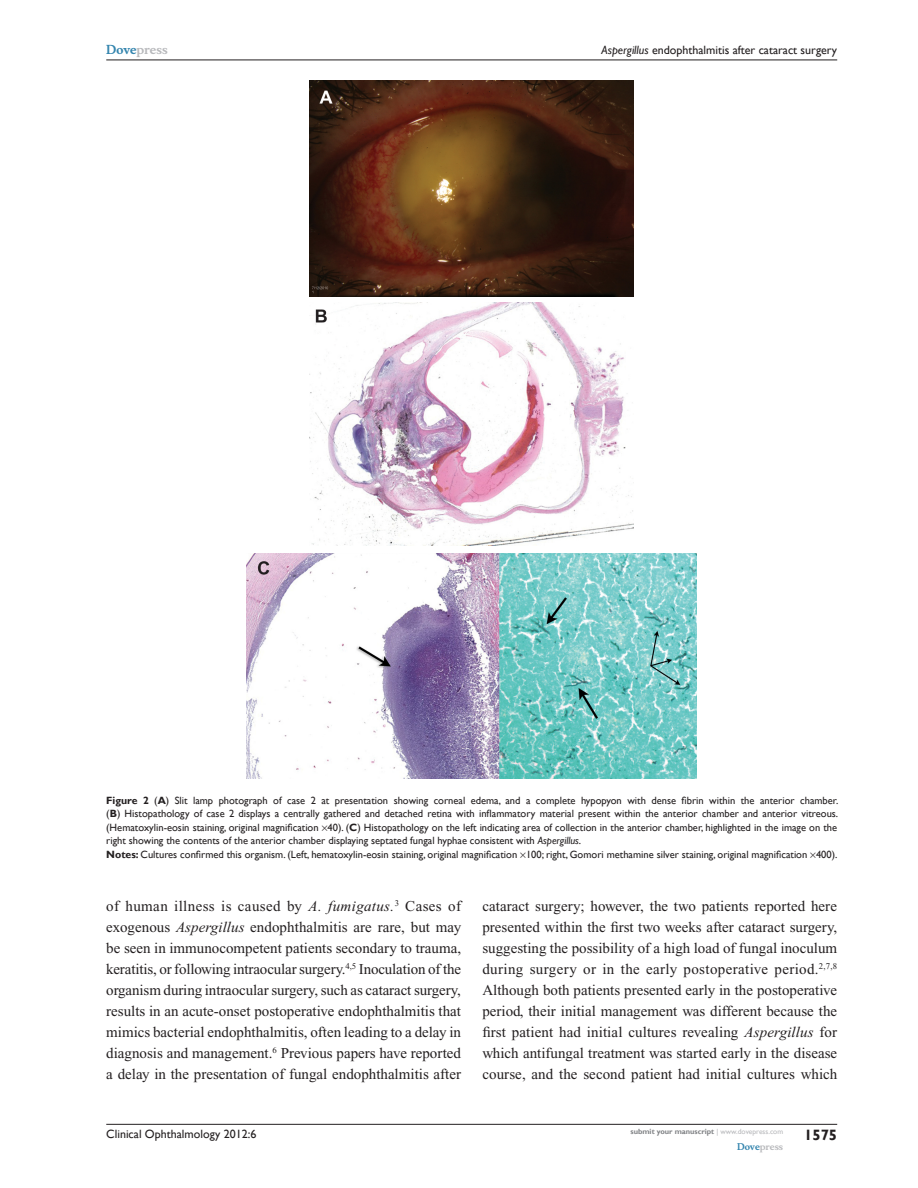
<style>
.page{position:relative;width:918px;height:1188px;background:#fff}
.page>*{position:absolute;margin:0;border:0;box-sizing:border-box;transform-origin:0 0}
.TxF{font:15px/21px "Times New Roman";color:#231f20;text-align:justify}
.RunFolio-R{font:700 15px "Gill Sans";color:#231f20}
.RunH-R{font:12px "Gill Sans";color:#231f20}
.RunF-R{font:12px "Gill Sans";color:#231f20}
.RunH-Brand-R{font:700 12px "Musee";color:#b8b9bc}
.FC{font:10.5px/13.5px "Gill Sans";color:#231f20;text-align:justify}
.RunF-Brand-R{font:700 9px "Musee";color:#b8b9bc}
.RunF-SubmityourMS-R{font:700 7.5px "Gill Sans";color:#808285}
.s1{color:#3485ae}
.s2{font-style:italic}
.s3{font-weight:700}
.s4{font-weight:400;color:#b8b9bc}
</style>
<div class="page">
<img style="left:310px;top:81px;width:324px;height:216px">
<img style="left:310px;top:303px;width:324px;height:243px">
<img style="left:247px;top:554px;width:450px;height:224px">
<hr style="left:106px;top:1124px;width:731px;height:1px;background:#231f20">
<hr style="left:106px;top:60px;width:731px;height:1px;background:#231f20">
<p class="RunH-Brand-R" style="left:106px;top:43px;width:63px"><span class="s1">Dove</span>press</p>
<p class="RunH-R" style="left:602px;top:43px;width:237px"><span class="s2">Aspergillus</span> endophthalmitis after cataract surgery</p>
<p class="FC" style="left:106px;top:794px;width:734px"><span class="s3">Figure 2</span> (<span class="s3">A</span>) Slit lamp photograph of case 2 at presentation showing corneal edema, and a complete hypopyon with dense fibrin within the anterior chamber. (<span class="s3">B</span>) Histopathology of case 2 displays a centrally gathered and detached retina with inflammatory material present within the anterior chamber and anterior vitreous. (Hematoxylin-eosin staining, original magnification 40). (<span class="s3">C</span>) Histopathology on the left indicating area of collection in the anterior chamber, highlighted in the image on the right showing the contents of the anterior chamber displaying septated fungal hyphae consistent with <span class="s2">Aspergillus</span>.</p>
<p class="FC" style="left:106px;top:848px;width:733px"><span class="s3">Notes:</span> Cultures confirmed this organism. (Left, hematoxylin-eosin staining, original magnification 100; right, Gomori methamine silver staining, original magnification 400).</p>
<p class="TxF" style="left:106px;top:896px;width:356px">of human illness is caused by <span class="s2">A. fumigatus.</span><sup>3</sup> Cases of exogenous <span class="s2">Aspergillus</span> endophthalmitis are rare, but may be seen in immunocompetent patients secondary to trauma, keratitis, or following intraocular surgery.<sup>4,5</sup> Inoculation of the organism during intraocular surgery, such as cataract surgery, results in an acute-onset postoperative endophthalmitis that mimics bacterial endophthalmitis, often leading to a delay in diagnosis and management.<sup>6</sup> Previous papers have reported a delay in the presentation of fungal endophthalmitis after</p>
<p class="TxF" style="left:482px;top:896px;width:357px">cataract surgery; however, the two patients reported here presented within the first two weeks after cataract surgery, suggesting the possibility of a high load of fungal inoculum during surgery or in the early postoperative period.<sup>2,7,8<br></sup>Although both patients presented early in the postoperative period, their initial management was different because the first patient had initial cultures revealing <span class="s2">Aspergillus</span> for which antifungal treatment was started early in the disease course, and the second patient had initial cultures which</p>
<p class="RunF-R" style="left:106px;top:1127px;width:152px">Clinical Ophthalmology 2012:6</p>
<p class="RunF-SubmityourMS-R" style="left:631px;top:1127px;width:154px">submit your manuscript <span class="s4">| www.dovepress.com</span></p>
<p class="RunF-Brand-R" style="left:737px;top:1141px;width:48px"><span class="s1">Dove</span>press</p>
<p class="RunFolio-R" style="left:804px;top:1126px;width:35px">1575</p>
</div>
